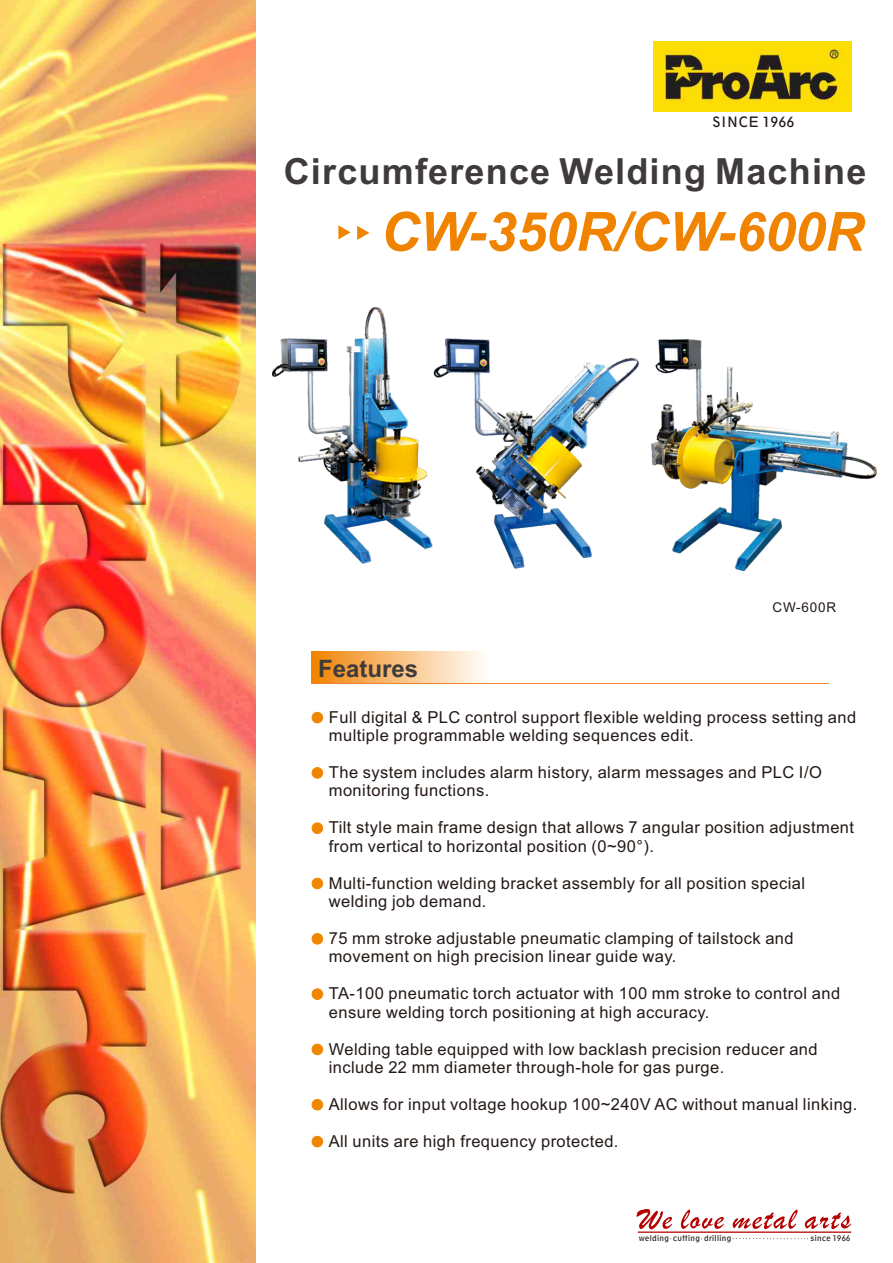
<style>
.page{position:relative;width:893px;height:1263px;background:#fff}
.page>*{position:absolute;margin:0;border:0;box-sizing:border-box;transform-origin:0 0}
.t1{font:italic 700 54px "Arial";color:#f08300}
.t2{font:700 36px "Arial";letter-spacing:.035em;color:#3f3b3a}
.t3{font:700 24px "Arial";color:#3f3b3a}
.t4{font:16.5px/18.5px "Arial";letter-spacing:.03em;color:#231916}
.t5{font:condensed 13.5px "Geometric 212 BT";letter-spacing:.055em;color:#231916}
.t6{font:13.5px "Arial";letter-spacing:.055em;color:#231916}
.t7{font:condensed 7.5px "Geometric 212 BT";letter-spacing:.055em;color:#231916}
</style>
<div class="page">
<img style="left:1px;top:0;width:255px;height:1263px">
<div style="left:311px;top:651px;width:179px;height:32px;background:linear-gradient(to right,#f18403,#fff)"></div>
<hr style="left:311px;top:683px;width:518px;height:1px;background:#f08438">
<img style="left:653px;top:42px;width:199px;height:69px">
<svg style="left:338px;top:225px;width:13px;height:15px"></svg>
<svg style="left:357px;top:226px;width:13px;height:14px"></svg>
<div style="left:312px;top:712px;width:11px;height:11px;background:#f08600;border:1px solid #f08600;border-radius:50%"></div>
<div style="left:312px;top:767px;width:11px;height:12px;background:#f08600;border:1px solid #f08600;border-radius:50%"></div>
<div style="left:312px;top:822px;width:11px;height:12px;background:#f08600;border:1px solid #f08600;border-radius:50%"></div>
<div style="left:312px;top:878px;width:11px;height:11px;background:#f08600;border:1px solid #f08600;border-radius:50%"></div>
<div style="left:312px;top:933px;width:11px;height:11px;background:#f08600;border:1px solid #f08600;border-radius:50%"></div>
<div style="left:312px;top:988px;width:11px;height:12px;background:#f08600;border:1px solid #f08600;border-radius:50%"></div>
<div style="left:312px;top:1044px;width:11px;height:11px;background:#f08600;border:1px solid #f08600;border-radius:50%"></div>
<div style="left:312px;top:1099px;width:11px;height:11px;background:#f08600;border:1px solid #f08600;border-radius:50%"></div>
<div style="left:312px;top:1136px;width:11px;height:11px;background:#f08600;border:1px solid #f08600;border-radius:50%"></div>
<svg style="left:636px;top:1209px;width:215px;height:20px"></svg>
<hr style="left:638px;top:1231px;width:213px;height:2px;background:#b40000">
<svg style="left:733px;top:1238px;width:75px;height:1px"></svg>
<img style="left:272px;top:307px;width:605px;height:264px">
<p class="t5" style="left:713px;top:117px;width:83px">SINCE 1966</p>
<h2 class="t2" style="left:284px;top:157px;width:584px">Circumference Welding Machine</h2>
<h1 class="t1" style="left:381px;top:211px;width:485px">CW-350R/CW-600R</h1>
<h3 class="t3" style="left:318px;top:659px;width:102px">Features</h3>
<p class="t6" style="left:773px;top:602px;width:65px">CW-600R</p>
<p class="t4" style="left:329px;top:709px;width:529px">Full digital &amp; PLC control support flexible welding process setting and multiple programmable welding sequences edit.</p>
<p class="t4" style="left:329px;top:764px;width:495px">The system includes alarm history, alarm messages and PLC I/O monitoring functions.</p>
<p class="t4" style="left:329px;top:820px;width:527px">Tilt style main frame design that allows 7 angular position adjustment from vertical to horizontal position (0~90°).</p>
<p class="t4" style="left:329px;top:875px;width:478px">Multi-function welding bracket assembly for all position special welding job demand.</p>
<p class="t4" style="left:329px;top:930px;width:466px">75 mm stroke adjustable pneumatic clamping of tailstock and movement on high precision linear guide way.</p>
<p class="t4" style="left:329px;top:986px;width:513px">TA-100 pneumatic torch actuator with 100 mm stroke to control and ensure welding torch positioning at high accuracy.</p>
<p class="t4" style="left:329px;top:1041px;width:491px">Welding table equipped with low backlash precision reducer and include 22 mm diameter through-hole for gas purge.</p>
<p class="t4" style="left:329px;top:1096px;width:530px">Allows for input voltage hookup 100~240V AC without manual linking.</p>
<p class="t4" style="left:329px;top:1133px;width:291px">All units are high frequency protected.</p>
<p class="t7" style="left:639px;top:1235px;width:94px">welding cutting drilling</p>
<p class="t7" style="left:811px;top:1235px;width:41px">since 1966</p>
</div>
